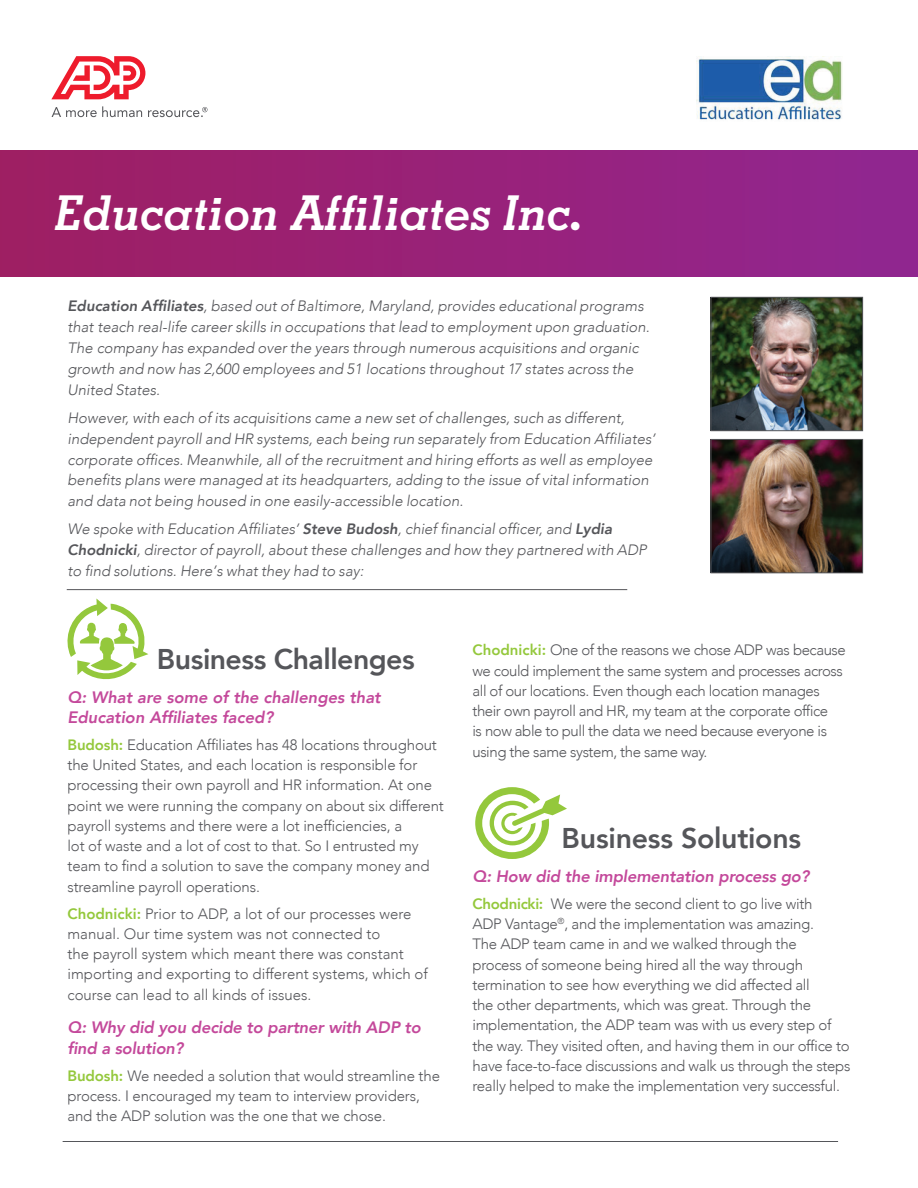
<style>
.page{position:relative;width:918px;height:1188px;background:#fff}
.page>*{position:absolute;margin:0;border:0;box-sizing:border-box;transform-origin:0 0}
.t1{font:italic 700 48px "Memphis LT Std";letter-spacing:-.01em;color:#fff}
.t2{font:800 28.5px "Avenir";letter-spacing:-.015em;color:#55565a}
.t3{font:italic 800 16.5px/20.2px "Avenir";letter-spacing:-.01em;color:#c4499b}
.t4{font:300 15px/20.2px "Avenir";letter-spacing:-.02em;color:#55565a}
.t5{font:italic 300 15px/20.7px "Avenir";color:#55565a}
.t6{font:300 15px/20.2px "Avenir";color:#55565a}
.s1{font-weight:800}
.s2{font-weight:800;color:#94c83c}
</style>
<div class="page">
<hr style="left:63px;top:1141px;width:775px;height:1px;background:#55565a">
<svg style="left:67px;top:599px;width:81px;height:81px"></svg>
<hr style="left:67px;top:589px;width:560px;height:1px;background:#55565a">
<div style="left:0;top:151px;width:918px;height:125px;background:linear-gradient(to right,#9f1e62,#912691)"></div>
<img style="left:713px;top:441px;width:148px;height:130px">
<div style="left:711px;top:439px;width:152px;height:134px;border:1px solid #55565a"></div>
<img style="left:713px;top:299px;width:148px;height:130px">
<div style="left:711px;top:297px;width:152px;height:134px;border:1px solid #55565a"></div>
<svg style="left:475px;top:787px;width:92px;height:72px"></svg>
<img style="left:696px;top:57px;width:146px;height:63px">
<svg style="left:51px;top:56px;width:94px;height:43px"></svg>
<svg style="left:52px;top:106px;width:90px;height:11px"></svg>
<svg style="left:148px;top:107px;width:60px;height:10px"></svg>
<h1 class="t1" style="left:55px;top:183px;width:530px">Education Affiliates Inc.</h1>
<p class="t5" style="left:67px;top:295px;width:584px"><span class="s1">Education Affiliates</span>, based out of Baltimore, Maryland, provides educational programs that teach real-life career skills in occupations that lead to employment upon graduation.<br>The company has expanded over the years through numerous acquisitions and organic growth and now has 2,600 employees and 51 locations throughout 17 states across the United States.</p>
<p class="t5" style="left:67px;top:408px;width:589px">However, with each of its acquisitions came a new set of challenges, such as different, independent payroll and HR systems, each being run separately from Education Affiliates’ corporate offices. Meanwhile, all of the recruitment and hiring efforts as well as employee benefits plans were managed at its headquarters, adding to the issue of vital information and data not being housed in one easily-accessible location.</p>
<p class="t5" style="left:67px;top:519px;width:581px">We spoke with Education Affiliates’ <span class="s1">Steve Budosh</span>, chief financial officer, and <span class="s1">Lydia<br>Chodnicki</span>, director of payroll, about these challenges and how they partnered with ADP to find solutions. Here’s what they had to say:</p>
<h2 class="t2" style="left:157px;top:637px;width:259px">Business Challenges</h2>
<p class="t3" style="left:68px;top:687px;width:315px">Q: What are some of the challenges that<br>Education Affiliates faced?</p>
<p class="t4" style="left:67px;top:735px;width:378px"><span class="s2">Budosh:</span> Education Affiliates has 48 locations throughout the United States, and each location is responsible for processing their own payroll and HR information. At one point we were running the company on about six different payroll systems and there were a lot inefficiencies, a<br>lot of waste and a lot of cost to that. So I entrusted my team to find a solution to save the company money and streamline payroll operations.</p>
<p class="t6" style="left:67px;top:903px;width:362px"><span class="s2">Chodnicki:</span> Prior to ADP, a lot of our processes were manual. Our time system was not connected to<br>the payroll system which meant there was constant importing and exporting to different systems, which of course can lead to all kinds of issues.</p>
<p class="t3" style="left:68px;top:1018px;width:355px">Q: Why did you decide to partner with ADP to find a solution?</p>
<p class="t4" style="left:68px;top:1065px;width:374px"><span class="s2">Budosh:</span> We needed a solution that would streamline the process. I encouraged my team to interview providers, and the ADP solution was the one that we chose.</p>
<p class="t4" style="left:472px;top:640px;width:375px"><span class="s2">Chodnicki:</span> One of the reasons we chose ADP was because we could implement the same system and processes across all of our locations. Even though each location manages their own payroll and HR, my team at the corporate office<br>is now able to pull the data we need because everyone is using the same system, the same way.</p>
<h2 class="t2" style="left:562px;top:816px;width:241px">Business Solutions</h2>
<p class="t3" style="left:472px;top:866px;width:338px">Q: How did the implementation process go?</p>
<p class="t4" style="left:472px;top:894px;width:380px"><span class="s2">Chodnicki:</span> We were the second client to go live with<br>ADP Vantage<sup>®</sup>, and the implementation was amazing.<br>The ADP team came in and we walked through the<br>process of someone being hired all the way through termination to see how everything we did affected all<br>the other departments, which was great. Through the implementation, the ADP team was with us every step of the way. They visited often, and having them in our office to have face-to-face discussions and walk us through the steps really helped to make the implementation very successful.</p>
</div>
